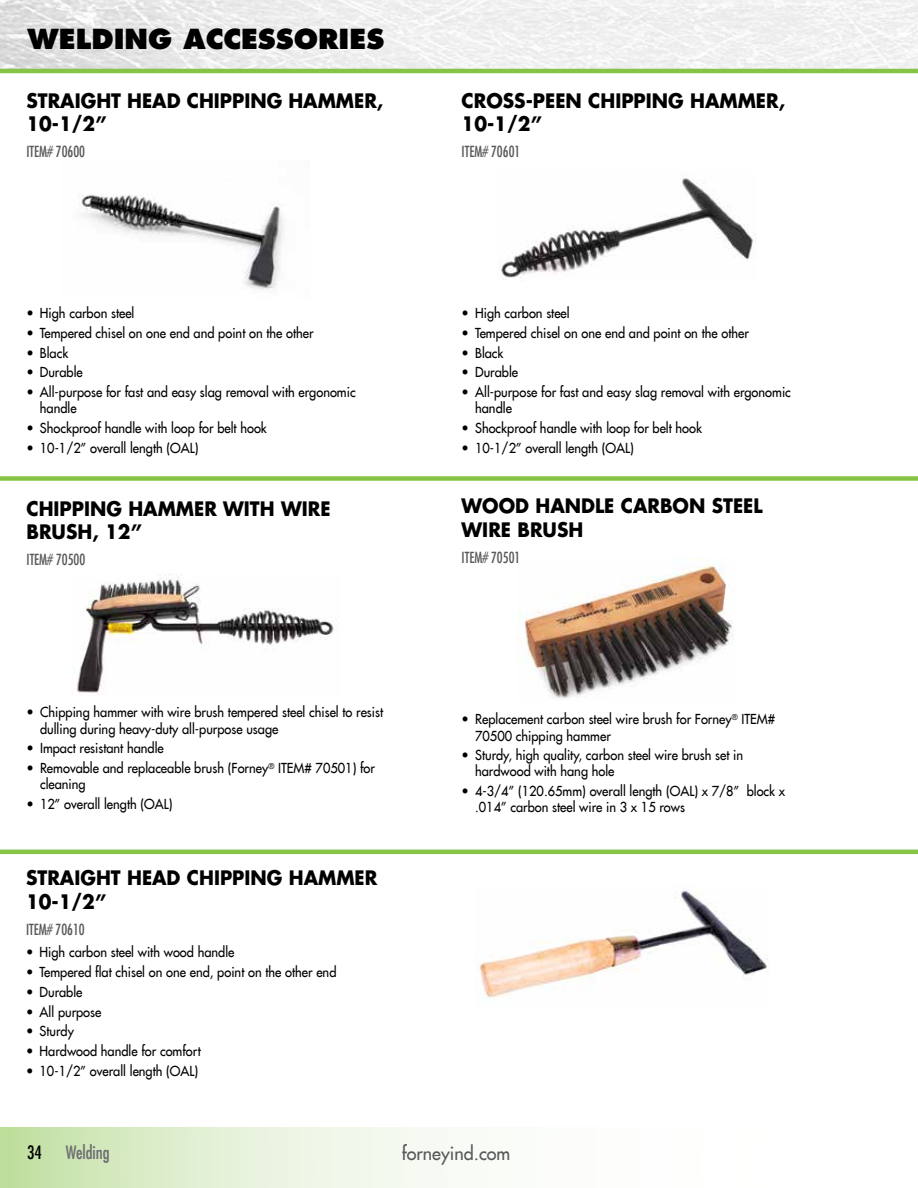
<style>
.page{position:relative;width:918px;height:1188px;background:#fff}
.page>*{position:absolute;margin:0;border:0;box-sizing:border-box;transform-origin:0 0}
.t1{font:800 27px "Futura LT";color:#000}
.t2{font:700 19.5px/23.4px "Futura LT";color:#000;scale:.95 1}
.t3{font:18px "Futura LT";color:#58595b}
.t4{font:condensed 18px "Futura LT";color:#6d6e71}
.t5{font:condensed 18px "Futura LT";color:#000}
.t6{font:condensed 15px "Futura LT";color:#58595b;scale:.95 1}
.t7{font:13.5px/16.2px "Futura LT";color:#000;scale:.95 1}
</style>
<div class="page">
<svg style="left:0;top:1128px;width:461px;height:60px"></svg>
<img style="left:0;top:0;width:918px;height:69px">
<hr style="left:0;top:69px;width:918px;height:4px;background:#85c446">
<img style="left:475px;top:890px;width:293px;height:108px">
<div style="left:0;top:476px;width:918px;height:5px;background:#85c446"></div>
<hr style="left:0;top:850px;width:918px;height:4px;background:#85c446">
<img style="left:78px;top:194px;width:207px;height:95px">
<img style="left:499px;top:178px;width:256px;height:100px">
<img style="left:76px;top:573px;width:258px;height:122px">
<img style="left:517px;top:559px;width:217px;height:140px">
<h1 class="t1" style="left:27px;top:22px;width:359px">WELDING ACCESSORIES</h1>
<h2 class="t2" style="left:26px;top:89px;width:377px">STRAIGHT HEAD CHIPPING HAMMER,<br>10-1/2”</h2>
<p class="t6" style="left:26px;top:143px;width:63px">ITEM# 70600</p>
<p class="t7" style="left:26px;top:305px;width:115px">• High carbon steel</p>
<p class="t7" style="left:26px;top:325px;width:304px">• Tempered chisel on one end and point on the other</p>
<p class="t7" style="left:26px;top:345px;width:46px">• Black</p>
<p class="t7" style="left:26px;top:364px;width:61px">• Durable</p>
<p class="t7" style="left:40px;top:384px;width:334px;text-indent:-14px">• All-purpose for fast and easy slag removal with ergonomic handle</p>
<p class="t7" style="left:26px;top:420px;width:255px">• Shockproof handle with loop for belt hook</p>
<p class="t7" style="left:26px;top:440px;width:183px">• 10-1/2” overall length (OAL)</p>
<h2 class="t2" style="left:27px;top:497px;width:322px">CHIPPING HAMMER WITH WIRE<br>BRUSH, 12”</h2>
<p class="t6" style="left:27px;top:551px;width:63px">ITEM# 70500</p>
<p class="t7" style="left:40px;top:704px;width:363px;text-indent:-14px">• Chipping hammer with wire brush tempered steel chisel to resist dulling during heavy-duty all-purpose usage</p>
<p class="t7" style="left:27px;top:740px;width:146px">• Impact resistant handle</p>
<p class="t7" style="left:40px;top:760px;width:354px;text-indent:-14px">• Removable and replaceable brush (Forney<sup>®</sup> ITEM# 70501) for cleaning</p>
<p class="t7" style="left:27px;top:796px;width:155px">• 12” overall length (OAL)</p>
<h2 class="t2" style="left:26px;top:866px;width:371px">STRAIGHT HEAD CHIPPING HAMMER<br>10-1/2”</h2>
<p class="t7" style="left:26px;top:944px;width:221px">• High carbon steel with wood handle</p>
<p class="t7" style="left:26px;top:964px;width:328px">• Tempered flat chisel on one end, point on the other end</p>
<p class="t7" style="left:26px;top:984px;width:61px">• Durable</p>
<p class="t7" style="left:26px;top:1003px;width:81px">• All purpose</p>
<p class="t7" style="left:26px;top:1023px;width:52px">• Sturdy</p>
<p class="t7" style="left:26px;top:1043px;width:185px">• Hardwood handle for comfort</p>
<p class="t7" style="left:26px;top:1062px;width:183px">• 10-1/2” overall length (OAL)</p>
<p class="t6" style="left:26px;top:920px;width:63px">ITEM# 70610</p>
<h2 class="t2" style="left:462px;top:89px;width:342px">CROSS-PEEN CHIPPING HAMMER,<br>10-1/2”</h2>
<p class="t6" style="left:462px;top:143px;width:63px">ITEM# 70601</p>
<p class="t7" style="left:462px;top:305px;width:115px">• High carbon steel</p>
<p class="t7" style="left:462px;top:325px;width:304px">• Tempered chisel on one end and point on the other</p>
<p class="t7" style="left:462px;top:345px;width:46px">• Black</p>
<p class="t7" style="left:462px;top:364px;width:61px">• Durable</p>
<p class="t7" style="left:475px;top:384px;width:334px;text-indent:-14px">• All-purpose for fast and easy slag removal with ergonomic handle</p>
<p class="t7" style="left:462px;top:420px;width:255px">• Shockproof handle with loop for belt hook</p>
<p class="t7" style="left:462px;top:440px;width:183px">• 10-1/2” overall length (OAL)</p>
<h2 class="t2" style="left:462px;top:494px;width:318px">WOOD HANDLE CARBON STEEL<br>WIRE BRUSH</h2>
<p class="t6" style="left:462px;top:548px;width:63px">ITEM# 70501</p>
<p class="t7" style="left:475px;top:711px;width:317px;text-indent:-14px">• Replacement carbon steel wire brush for Forney<sup>®</sup> ITEM#<br>70500 chipping hammer</p>
<p class="t7" style="left:475px;top:747px;width:284px;text-indent:-14px">• Sturdy, high quality, carbon steel wire brush set in hardwood with hang hole</p>
<p class="t7" style="left:475px;top:783px;width:328px;text-indent:-14px">• 4-3/4” (120.65mm) overall length (OAL) x 7/8” block x .014” carbon steel wire in 3 x 15 rows</p>
<h3 class="t5" style="left:27px;top:1142px;width:16px">34</h3>
<h3 class="t4" style="left:66px;top:1142px;width:46px">Welding</h3>
<h3 class="t3" style="left:402px;top:1142px;width:110px">forneyind.com</h3>
</div>
